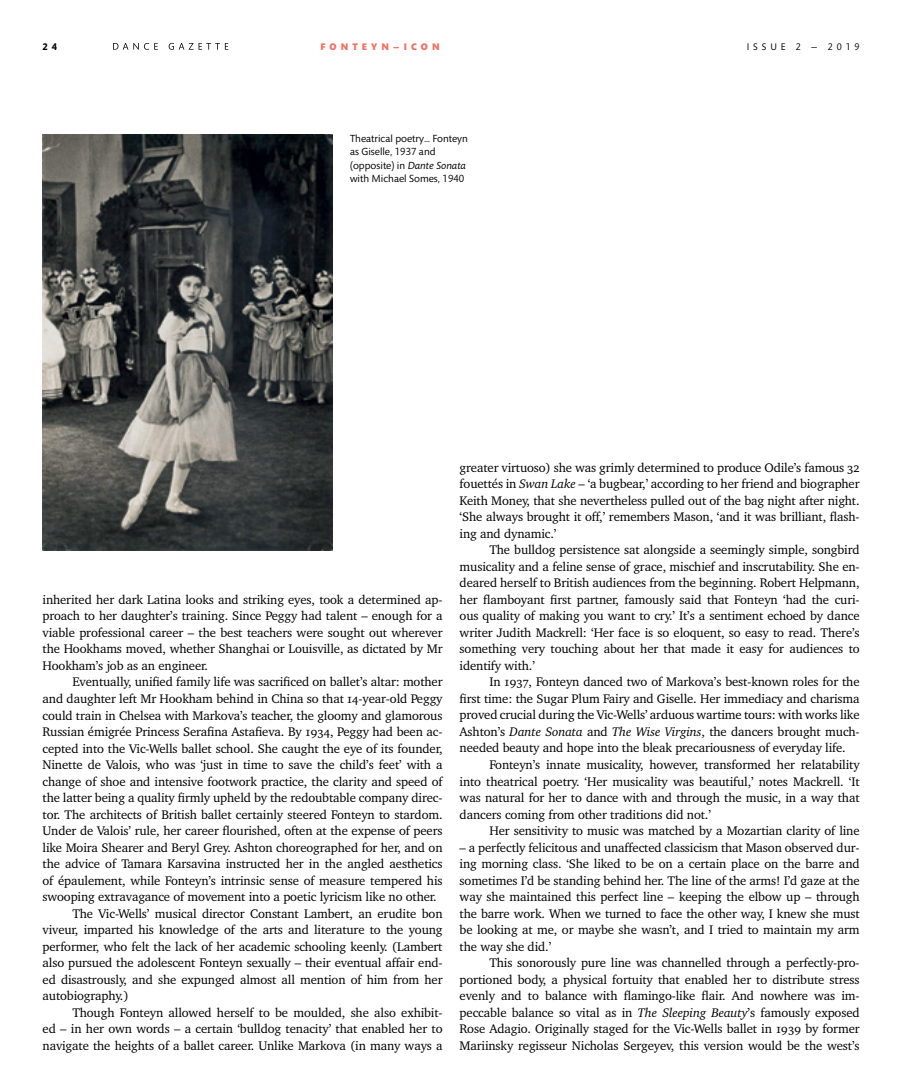
<style>
.page{position:relative;width:915px;height:1085px;background:#fff}
.page>*{position:absolute;margin:0;border:0;box-sizing:border-box;transform-origin:0 0}
.t1{font:12.75px/16.5px "Charter OSFBT";letter-spacing:-.01em;color:#000;text-align:justify}
.t2{font:10.5px/13.5px "Mundo Sans Std";color:#000}
.t3{font:900 9.75px "Mundo Sans Std";letter-spacing:.415em;color:#f37366}
.t4{font:9.75px "Mundo Sans Std";letter-spacing:.4em;color:#000}
.t5{font:700 9.75px "Mundo Sans Std";color:#000}
.s1{font-style:italic}
.s2{font-family:"Charter BT";font-style:italic}
</style>
<div class="page">
<svg style="left:113px;top:43px;width:115px;height:7px"></svg>
<img style="left:43px;top:134px;width:289px;height:416px">
<p class="t5" style="left:43px;top:41px;width:16px">2 4</p>
<p class="t3" style="left:320px;top:41px;width:120px">FONTEYN—ICON</p>
<p class="t4" style="left:746px;top:41px;width:114px">ISSUE 2 — 2019</p>
<p class="t2" style="left:350px;top:132px;width:119px">Theatrical poetry… Fonteyn as Giselle, 1937 and (opposite) in <span class="s1">Dante Sonata </span>with Michael Somes, 1940</p>
<p class="t1" style="left:43px;top:591px;width:401px">inherited her dark Latina looks and striking eyes, took a determined ap&shy;proach to her daughter’s training. Since Peggy had talent – enough for a viable professional career – the best teachers were sought out wherever the Hookhams moved, whether Shanghai or Louisville, as dictated by Mr Hookham’s job as an engineer.</p>
<p class="t1" style="left:72px;top:673px;width:371px">Eventually, unified family life was sacrificed on ballet’s altar: mother</p>
<p class="t1" style="left:43px;top:690px;width:401px">and daughter left Mr Hookham behind in China so that 14-year-old Peggy</p>
<p class="t1" style="left:43px;top:706px;width:401px">could train in Chelsea with Markova’s teacher, the gloomy and glamorous</p>
<p class="t1" style="left:43px;top:723px;width:401px">Russian émigrée Princess Serafina Astafieva. By 1934, Peggy had been ac-</p>
<p class="t1" style="left:43px;top:739px;width:401px">cepted into the Vic-Wells ballet school. She caught the eye of its founder,</p>
<p class="t1" style="left:43px;top:756px;width:401px">Ninette de Valois, who was ‘just in time to save the child’s feet’ with a</p>
<p class="t1" style="left:43px;top:772px;width:401px">change of shoe and intensive footwork practice, the clarity and speed of</p>
<p class="t1" style="left:43px;top:789px;width:401px">the latter being a quality firmly upheld by the redoubtable company direc-</p>
<p class="t1" style="left:43px;top:805px;width:401px">tor. The architects of British ballet certainly steered Fonteyn to stardom.</p>
<p class="t1" style="left:43px;top:822px;width:401px">Under de Valois’ rule, her career flourished, often at the expense of peers</p>
<p class="t1" style="left:43px;top:838px;width:401px">like Moira Shearer and Beryl Grey. Ashton choreographed for her, and on</p>
<p class="t1" style="left:43px;top:855px;width:401px">the advice of Tamara Karsavina instructed her in the angled aesthetics</p>
<p class="t1" style="left:43px;top:871px;width:401px">of épaulement, while Fonteyn’s intrinsic sense of measure tempered his</p>
<p class="t1" style="left:43px;top:888px;width:395px">swooping extravagance of movement into a poetic lyricism like no other.</p>
<p class="t1" style="left:72px;top:904px;width:371px">The Vic-Wells’ musical director Constant Lambert, an erudite bon</p>
<p class="t1" style="left:43px;top:921px;width:401px">viveur, imparted his knowledge of the arts and literature to the young</p>
<p class="t1" style="left:43px;top:937px;width:401px">performer, who felt the lack of her academic schooling keenly. (Lambert</p>
<p class="t1" style="left:43px;top:954px;width:401px">also pursued the adolescent Fonteyn sexually – their eventual affair end-</p>
<p class="t1" style="left:43px;top:970px;width:401px">ed disastrously, and she expunged almost all mention of him from her</p>
<p class="t1" style="left:43px;top:987px;width:88px">autobiography.)</p>
<p class="t1" style="left:72px;top:1003px;width:371px">Though Fonteyn allowed herself to be moulded, she also exhibit-</p>
<p class="t1" style="left:43px;top:1020px;width:401px">ed – in her own words – a certain ‘bulldog tenacity’ that enabled her to</p>
<p class="t1" style="left:43px;top:1036px;width:401px">navigate the heights of a ballet career. Unlike Markova (in many ways a</p>
<p class="t1" style="left:459px;top:459px;width:401px">greater virtuoso) she was grimly determined to produce Odile’s famous 32 fouettés in <span class="s2">Swan Lake</span> – ‘a bugbear,’ according to her friend and biographer Keith Money, that she nevertheless pulled out of the bag night after night. ‘She always brought it off,’ remembers Mason, ‘and it was brilliant, flash&shy;ing and dynamic.’</p>
<p class="t1" style="left:459px;top:541px;width:401px;text-indent:30px">The bulldog persistence sat alongside a seemingly simple, songbird musicality and a feline sense of grace, mischief and inscrutability. She en&shy;deared herself to British audiences from the beginning. Robert Helpmann, her flamboyant first partner, famously said that Fonteyn ‘had the curi&shy;ous quality of making you want to cry.’ It’s a sentiment echoed by dance writer Judith Mackrell: ‘Her face is so eloquent, so easy to read. There’s something very touching about her that made it easy for audiences to identify with.’</p>
<p class="t1" style="left:459px;top:673px;width:401px;text-indent:30px">In 1937, Fonteyn danced two of Markova’s best-known roles for the first time: the Sugar Plum Fairy and Giselle. Her immediacy and charisma proved crucial during the Vic-Wells’ arduous wartime tours: with works like Ashton’s <span class="s2">Dante Sonata</span> and <span class="s2">The Wise Virgins</span>, the dancers brought much&shy;needed beauty and hope into the bleak precariousness of everyday life.</p>
<p class="t1" style="left:459px;top:756px;width:401px;text-indent:30px">Fonteyn’s innate musicality, however, transformed her relatability into theatrical poetry. ‘Her musicality was beautiful,’ notes Mackrell. ‘It was natural for her to dance with and through the music, in a way that dancers coming from other traditions did not.’</p>
<p class="t1" style="left:489px;top:822px;width:371px">Her sensitivity to music was matched by a Mozartian clarity of line</p>
<p class="t1" style="left:459px;top:838px;width:401px">– a perfectly felicitous and unaffected classicism that Mason observed dur&shy;ing morning class. ‘She liked to be on a certain place on the barre and sometimes I’d be standing behind her. The line of the arms! I’d gaze at the way she maintained this perfect line – keeping the elbow up – through the barre work. When we turned to face the other way, I knew she must be looking at me, or maybe she wasn’t, and I tried to maintain my arm the way she did.’</p>
<p class="t1" style="left:459px;top:954px;width:401px;text-indent:30px">This sonorously pure line was channelled through a perfectly-pro&shy;portioned body, a physical fortuity that enabled her to distribute stress evenly and to balance with flamingo-like flair. And nowhere was im&shy;peccable balance so vital as in <span class="s2">The Sleeping Beauty</span>’s famously exposed Rose Adagio. Originally staged for the Vic-Wells ballet in 1939 by former Mariinsky regisseur Nicholas Sergeyev, this version would be the west’s</p>
</div>
